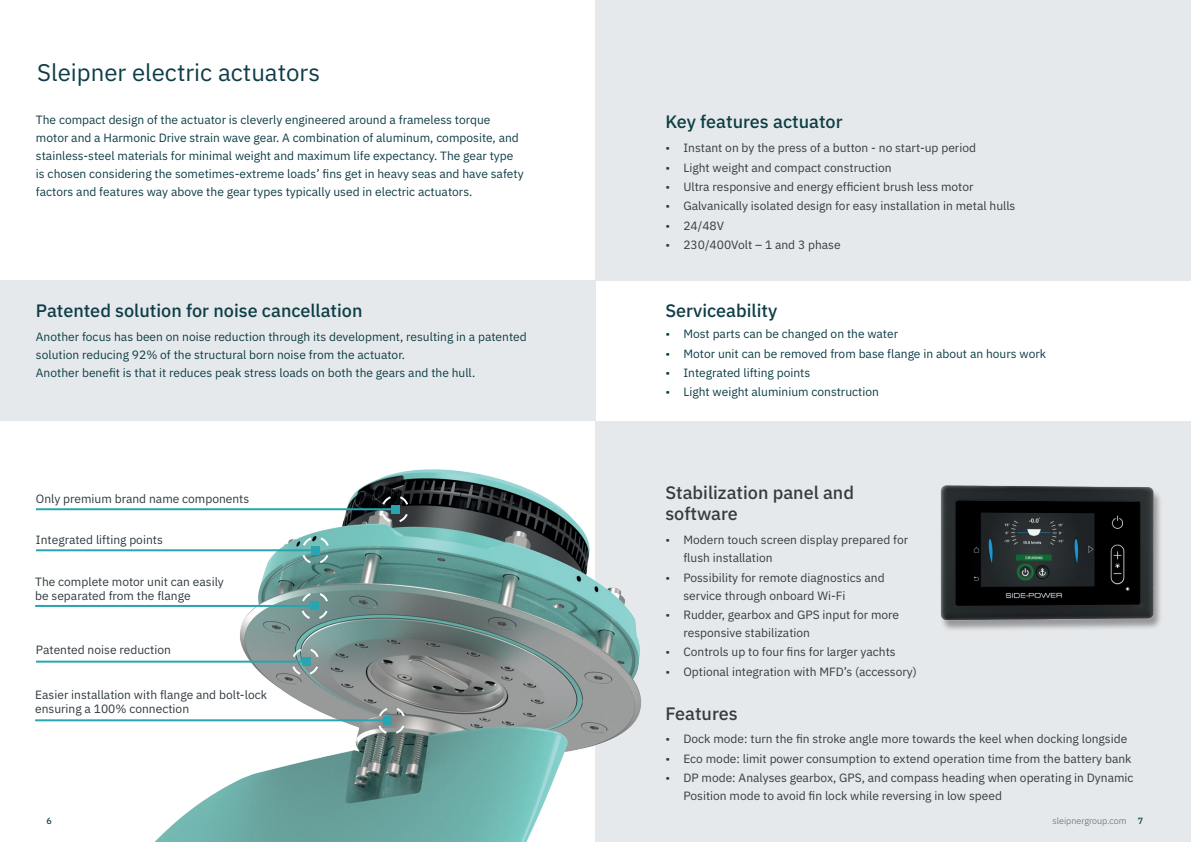
<style>
.page{position:relative;width:1191px;height:842px;background:#fff}
.page>*{position:absolute;margin:0;border:0;box-sizing:border-box;transform-origin:0 0}
.t1{font:24px "IBM Plex Sans";color:#0d3d46}
.t2{font:500 18px "IBM Plex Sans";color:#0d3d46}
.t3{font:500 18px/21.6px "IBM Plex Sans";color:#353b40}
.t4{font:12px/18px "IBM Plex Sans";color:#353b40}
.t5{font:12px/18px "IBM Plex Sans";color:#0d3d46}
.t6{font:12px/14px "IBM Plex Sans";color:#2f393f}
.t7{font:300 9px "IBM Plex Sans";color:#565d62}
.t8{font:500 9px "IBM Plex Sans";color:#0d3d46}
.s1{font-weight:500;color:#0d3d46}
</style>
<div class="page">
<div style="left:595px;top:421px;width:596px;height:421px;background:#e6e9eb"></div>
<div style="left:595px;top:0;width:596px;height:281px;background:#e6e9eb"></div>
<div style="left:0;top:281px;width:595px;height:140px;background:#e6e9eb"></div>
<img style="left:35px;top:469px;width:606px;height:373px">
<hr style="left:35px;top:719px;width:353px;height:2px;background:#28a5b0">
<svg style="left:377px;top:706px;width:29px;height:29px"></svg>
<hr style="left:36px;top:661px;width:270px;height:2px;background:#28a5b0">
<svg style="left:291px;top:647px;width:29px;height:29px"></svg>
<hr style="left:36px;top:508px;width:359px;height:2px;background:#28a5b0">
<hr style="left:35px;top:605px;width:279px;height:2px;background:#28a5b0">
<svg style="left:300px;top:591px;width:29px;height:30px"></svg>
<hr style="left:36px;top:549px;width:279px;height:2px;background:#28a5b0">
<svg style="left:301px;top:536px;width:29px;height:29px"></svg>
<svg style="left:380px;top:495px;width:30px;height:29px"></svg>
<div style="left:940px;top:487px;width:223px;height:145px;background:#e1e4e6"></div>
<img style="left:941px;top:485px;width:219px;height:144px">
<h1 class="t1" style="left:37px;top:54px;width:284px">Sleipner electric actuators</h1>
<p class="t5" style="left:36px;top:110px;width:489px">The compact design of the actuator is cleverly engineered around a frameless torque motor and a Harmonic Drive strain wave gear. A combination of aluminum, composite, and stainless-steel materials for minimal weight and maximum life expectancy. The gear type is chosen considering the sometimes-extreme loads’ fins get in heavy seas and have safety factors and features way above the gear types typically used in electric actuators.</p>
<h2 class="t2" style="left:36px;top:297px;width:328px">Patented solution for noise cancellation</h2>
<p class="t5" style="left:36px;top:327px;width:492px">Another focus has been on noise reduction through its development, resulting in a patented solution reducing 92% of the structural born noise from the actuator.<br>Another benefit is that it reduces peak stress loads on both the gears and the hull.</p>
<p class="t6" style="left:36px;top:490px;width:215px">Only premium brand name components</p>
<p class="t6" style="left:36px;top:532px;width:128px">Integrated lifting points</p>
<p class="t6" style="left:35px;top:573px;width:190px">The complete motor unit can easily be separated from the flange</p>
<p class="t6" style="left:36px;top:641px;width:136px">Patented noise reduction</p>
<p class="t6" style="left:35px;top:687px;width:233px">Easier installation with flange and bolt-lock ensuring a 100% connection</p>
<p class="t8" style="left:46px;top:814px;width:7px">6</p>
<h2 class="t2" style="left:665px;top:108px;width:179px">Key features actuator</h2>
<p class="t4" style="left:665px;top:138px;width:312px">• Instant on by the press of a button - no start-up period</p>
<p class="t4" style="left:665px;top:157px;width:228px">• Light weight and compact construction</p>
<p class="t4" style="left:665px;top:177px;width:310px">• Ultra responsive and energy efficient brush less motor</p>
<p class="t4" style="left:665px;top:196px;width:351px">• Galvanically isolated design for easy installation in metal hulls</p>
<p class="t4" style="left:665px;top:216px;width:60px">• 24/48V</p>
<p class="t4" style="left:665px;top:235px;width:177px">• 230/400Volt – 1 and 3 phase</p>
<h2 class="t2" style="left:665px;top:297px;width:113px">Serviceability</h2>
<p class="t5" style="left:665px;top:324px;width:234px">• Most parts can be changed on the water</p>
<p class="t5" style="left:665px;top:343px;width:382px">• Motor unit can be removed from base flange in about an hours work</p>
<p class="t5" style="left:665px;top:363px;width:146px">• Integrated lifting points</p>
<p class="t5" style="left:665px;top:382px;width:215px">• Light weight aluminium construction</p>
<h2 class="t3" style="left:665px;top:480px;width:190px">Stabilization panel and software</h2>
<p class="t4" style="left:683px;top:530px;width:226px;text-indent:-18px">• Modern touch screen display prepared for flush installation</p>
<p class="t4" style="left:683px;top:567px;width:203px;text-indent:-18px">• Possibility for remote diagnostics and service through onboard Wi-Fi</p>
<p class="t4" style="left:683px;top:605px;width:217px;text-indent:-18px">• Rudder, gearbox and GPS input for more responsive stabilization</p>
<p class="t4" style="left:665px;top:642px;width:232px">• Controls up to four fins for larger yachts</p>
<p class="t4" style="left:665px;top:661px;width:253px">• Optional integration with MFD’s (accessory)</p>
<h2 class="t3" style="left:665px;top:701px;width:74px">Features</h2>
<p class="t4" style="left:665px;top:729px;width:463px">• Dock mode: turn the fin stroke angle more towards the keel when docking longside</p>
<p class="t4" style="left:665px;top:748px;width:468px">• Eco mode: limit power consumption to extend operation time from the battery bank</p>
<p class="t4" style="left:683px;top:768px;width:452px;text-indent:-18px">• DP mode: Analyses gearbox, GPS, and compass heading when operating in Dynamic<br>Position mode to avoid fin lock while reversing in low speed</p>
<p class="t7" style="left:1052px;top:814px;width:92px">sleipnergroup.com <span class="s1">7</span></p>
</div>
